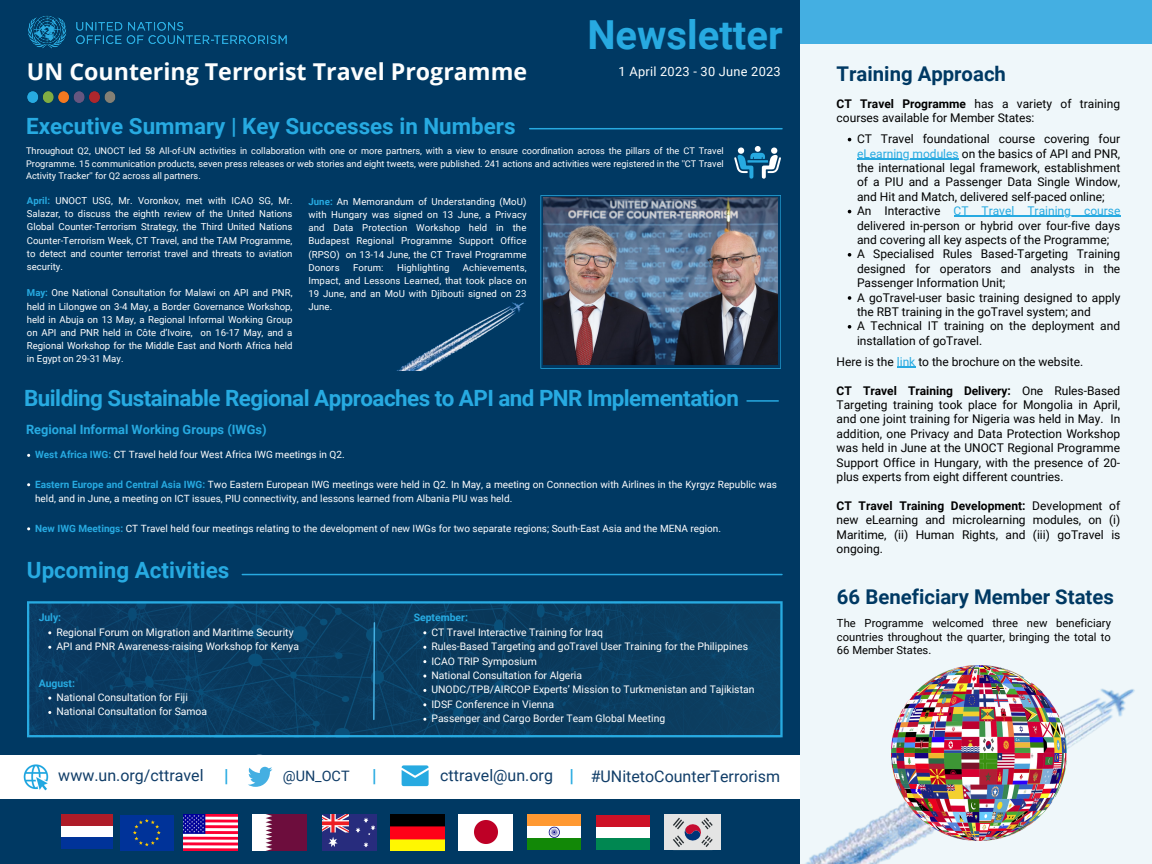
<style>
.page{position:relative;width:1152px;height:864px;background:#003963}
.page>*{position:absolute;margin:0;border:0;box-sizing:border-box;transform-origin:0 0}
.t1{font:700 40px "Roboto";color:#27aae1}
.t2{font:700 23.2px "Open Sans";color:#fdfefe}
.t3{font:700 22.4px "Roboto";letter-spacing:-.025em;color:#27aae1}
.t4{font:700 22.4px "Roboto";color:#27aae1}
.t5{font:700 20.32px "Roboto";color:#003963}
.t6{font:700 18px "Roboto";color:#27aae1}
.t7{font:16px "Roboto";color:#103d68}
.t8{font:14.4px "Roboto";color:#103d68}
.t9{font:700 12.8px "Roboto";color:#27aae1}
.t10{font:12.8px "Roboto";letter-spacing:.02em;color:#fdfefe}
.t11{font:12px/14.4px "Roboto";color:#000;text-align:justify}
.t12{font:11.2px/13.2px "Roboto";color:#000;text-align:justify}
.t13{font:10.4px "Roboto";color:#fff}
.t14{font:700 10.4px "Roboto";color:#27aae1}
.t15{font:10px/14.7px "Roboto";color:#fff}
.t16{font:9.6px/13.2px "Roboto";letter-spacing:.01em;color:#fff;text-align:justify}
.t17{font:9.2px/12.6px "Roboto";color:#fff;text-align:justify}
.s1{font-weight:700;color:#27aae1}
.s2{font-weight:700}
.s3{color:#27aae1}
</style>
<div class="page">
<svg style="left:27px;top:601px;width:756px;height:136px;fill:#0a3b5f"></svg>
<div style="left:0;top:755px;width:801px;height:44px;background:#fff"></div>
<svg style="left:248px;top:766px;width:25px;height:21px"></svg>
<img style="left:23px;top:764px;width:26px;height:27px">
<img style="left:27px;top:91px;width:89px;height:11px">
<hr style="left:242px;top:574px;width:540px;height:1px;background:#27aae1">
<div style="left:800px;top:4px;width:352px;height:860px;background:#eff7fa"></div>
<div style="left:800px;top:0;width:352px;height:44px;background:#44afe2"></div>
<svg style="left:372px;top:621px;width:4px;height:100px"></svg>
<svg style="left:402px;top:765px;width:27px;height:21px"></svg>
<img style="left:28px;top:16px;width:259px;height:33px">
<hr style="left:747px;top:400px;width:31px;height:2px;background:#27aae1">
<hr style="left:530px;top:128px;width:252px;height:1px;background:#27aae1">
<svg style="left:540px;top:195px;width:241px;height:174px"></svg>
<svg style="left:734px;top:146px;width:47px;height:33px"></svg>
<img style="left:544px;top:198px;width:233px;height:167px">
<img style="left:399px;top:302px;width:125px;height:68px">
<hr style="left:857px;top:158px;width:102px;height:1px;background:#27aae1">
<hr style="left:954px;top:216px;width:166px;height:1px;background:#27aae1">
<svg style="left:848px;top:253px;width:3px;height:4px"></svg>
<svg style="left:848px;top:296px;width:3px;height:4px"></svg>
<svg style="left:848px;top:325px;width:3px;height:4px"></svg>
<svg style="left:897px;top:366px;width:18px;height:2px"></svg>
<img style="left:805px;top:688px;width:330px;height:176px">
<img style="left:892px;top:666px;width:174px;height:174px">
<div style="left:61px;top:815px;width:52px;height:22px;background:#fff"></div>
<div style="left:61px;top:815px;width:52px;height:11px;background:#ae1c28"></div>
<div style="left:61px;top:837px;width:52px;height:11px;background:#039"></div>
<div style="left:120px;top:815px;width:54px;height:35px;background:#039"></div>
<svg style="left:133px;top:819px;width:28px;height:27px"></svg>
<img style="left:184px;top:814px;width:54px;height:36px">
<img style="left:322px;top:814px;width:54px;height:36px">
<img style="left:391px;top:814px;width:54px;height:36px">
<img style="left:459px;top:814px;width:54px;height:36px">
<img style="left:252px;top:815px;width:54px;height:36px">
<div style="left:664px;top:815px;width:57px;height:35px;background:#e4e4e4"></div>
<svg style="left:673px;top:818px;width:40px;height:29px"></svg>
<div style="left:528px;top:814px;width:53px;height:12px;background:#ff9932"></div>
<div style="left:528px;top:826px;width:53px;height:12px;background:#fff"></div>
<div style="left:528px;top:838px;width:53px;height:12px;background:#128807"></div>
<svg style="left:549px;top:827px;width:11px;height:11px"></svg>
<div style="left:596px;top:815px;width:54px;height:12px;background:#ce1126"></div>
<div style="left:596px;top:827px;width:54px;height:11px;background:#fff"></div>
<div style="left:596px;top:838px;width:54px;height:12px;background:#008751"></div>
<p class="t2" style="left:27px;top:55px;width:502px">UN Countering Terrorist Travel Programme</p>
<p class="t1" style="left:587px;top:12px;width:197px">Newsletter</p>
<p class="t10" style="left:619px;top:64px;width:164px">1 April 2023 - 30 June 2023</p>
<p class="t4" style="left:26px;top:113px;width:491px">Executive Summary | Key Successes in Numbers</p>
<p class="t17" style="left:26px;top:145px;width:699px">Throughout Q2, UNOCT led 58 All-of-UN activities in collaboration with one or more partners, with a view to ensure coordination across the pillars of the CT Travel Programme. 15 communication products, seven press releases or web stories and eight tweets, were published. 241 actions and activities were registered in the ''CT Travel Activity Tracker'' for Q2 across all partners.</p>
<p class="t16" style="left:308px;top:195px;width:220px"><span class="s1">June:</span> An Memorandum of Understanding (MoU) with Hungary was signed on 13 June, a Privacy and Data Protection Workshop held in the Budapest Regional Programme Support Office (RPSO) on 13-14 June, the CT Travel Programme Donors</p>
<p class="t16" style="left:27px;top:194px;width:267px"><span class="s1">April:</span> UNOCT USG, Mr. Voronkov, met with ICAO SG, Mr.<br>Salazar, to discuss the eighth review of the United Nations Global Counter-Terrorism Strategy, the Third United Nations Counter-Terrorism Week, CT Travel, and the TAM Programme, to detect and counter terrorist travel and threats to aviation security.</p>
<p class="t16" style="left:27px;top:287px;width:267px"><span class="s1">May:</span> One National Consultation for Malawi on API and PNR, held in Lilongwe on 3-4 May, a Border Governance Workshop, held in Abuja on 13 May, a Regional Informal Working Group on API and PNR held in Côte d’Ivoire, on 16-17 May, and a Regional Workshop for the Middle East and North Africa held in Egypt on 29-31 May.</p>
<p class="t16" style="left:308px;top:261px;width:220px;text-indent:155px">Achievements, Impact, and Lessons Learned, that took place on 19 June, and an MoU with Djibouti signed on 23<br>June.</p>
<p class="t16" style="left:353px;top:261px;width:32px">Forum:</p>
<p class="t16" style="left:397px;top:261px;width:54px">Highlighting</p>
<p class="t3" style="left:24px;top:385px;width:716px">Building Sustainable Regional Approaches to API and PNR Implementation</p>
<p class="t9" style="left:26px;top:422px;width:242px">Regional Informal Working Groups (IWGs)</p>
<p class="t15" style="left:35px;top:448px;width:311px"><span class="s1">West Africa IWG:</span> CT Travel held four West Africa IWG meetings in Q2.</p>
<p class="t15" style="left:35px;top:477px;width:743px"><span class="s1">Eastern Europe and Central Asia IWG:</span> Two Eastern European IWG meetings were held in Q2. In May, a meeting on Connection with Airlines in the Kyrgyz Republic was held, and in June, a meeting on ICT issues, PIU connectivity, and lessons learned from Albania PIU was held.</p>
<p class="t15" style="left:35px;top:521px;width:687px"><span class="s1">New IWG Meetings:</span> CT Travel held four meetings relating to the development of new IWGs for two separate regions; South-East Asia and the MENA region.</p>
<p class="t4" style="left:27px;top:558px;width:204px">Upcoming Activities</p>
<p class="t14" style="left:39px;top:612px;width:24px">July:</p>
<p class="t13" style="left:56px;top:626px;width:239px">Regional Forum on Migration and Maritime Security</p>
<p class="t13" style="left:56px;top:641px;width:244px">API and PNR Awareness-raising Workshop for Kenya</p>
<p class="t14" style="left:39px;top:677px;width:38px">August:</p>
<p class="t13" style="left:56px;top:691px;width:133px">National Consultation for Fiji</p>
<p class="t13" style="left:56px;top:706px;width:152px">National Consultation for Samoa</p>
<p class="t14" style="left:414px;top:612px;width:56px">September:</p>
<p class="t13" style="left:431px;top:626px;width:173px">CT Travel Interactive Training for Iraq</p>
<p class="t13" style="left:431px;top:641px;width:318px">Rules-Based Targeting and goTravel User Training for the Philippines</p>
<p class="t13" style="left:431px;top:655px;width:107px">ICAO TRIP Symposium</p>
<p class="t13" style="left:431px;top:669px;width:152px">National Consultation for Algeria</p>
<p class="t13" style="left:431px;top:684px;width:325px">UNODC/TPB/AIRCOP Experts’ Mission to Turkmenistan and Tajikistan</p>
<p class="t13" style="left:431px;top:698px;width:124px">IDSF Conference in Vienna</p>
<p class="t13" style="left:431px;top:713px;width:235px">Passenger and Cargo Border Team Global Meeting</p>
<p class="t7" style="left:58px;top:766px;width:147px">www.un.org/cttravel</p>
<p class="t6" style="left:224px;top:766px;width:6px">|</p>
<p class="t6" style="left:372px;top:766px;width:6px">|</p>
<p class="t6" style="left:569px;top:766px;width:6px">|</p>
<p class="t7" style="left:591px;top:767px;width:191px">#UNitetoCounterTerrorism</p>
<p class="t8" style="left:283px;top:767px;width:68px">@UN_OCT</p>
<p class="t7" style="left:440px;top:766px;width:114px">cttravel@un.org</p>
<p class="t5" style="left:837px;top:63px;width:171px">Training Approach</p>
<p class="t11" style="left:837px;top:96px;width:285px"><span class="s2">CT Travel Programme</span> has a variety of training courses available for Member States:</p>
<p class="t11" style="left:857px;top:132px;width:265px">CT Travel foundational course covering four <span class="s3">eLearning modules</span> on the basics of API and PNR, the international legal framework, establishment of a PIU and a Passenger Data Single Window, and Hit and Match, delivered self-paced online;</p>
<p class="t11" style="left:857px;top:204px;width:265px">An Interactive <span class="s3">CT Travel Training course </span>delivered in-person or hybrid over four-five days and covering all key aspects of the Programme;</p>
<p class="t11" style="left:857px;top:247px;width:265px">A Specialised Rules Based-Targeting Training designed for operators and analysts in the Passenger Information Unit;</p>
<p class="t11" style="left:857px;top:290px;width:265px">A goTravel-user basic training designed to apply the RBT training in the goTravel system; and</p>
<p class="t11" style="left:857px;top:319px;width:265px">A Technical IT training on the deployment and installation of goTravel.</p>
<p class="t11" style="left:837px;top:354px;width:248px">Here is the <span class="s3">link</span> to the brochure on the website.</p>
<p class="t11" style="left:837px;top:383px;width:285px"><span class="s2">CT Travel Training Delivery:</span> One Rules-Based Targeting training took place for Mongolia in April, and one joint training for Nigeria was held in May. In addition, one Privacy and Data Protection Workshop was held in June at the UNOCT Regional Programme Support Office in Hungary, with the presence of 20- plus experts from eight different countries.</p>
<p class="t11" style="left:837px;top:498px;width:285px"><span class="s2">CT Travel Training Development:</span> Development of new eLearning and microlearning modules, on (i)<br>Maritime, (ii) Human Rights, and (iii) goTravel is ongoing.</p>
<p class="t5" style="left:837px;top:586px;width:278px">66 Beneficiary Member States</p>
<p class="t12" style="left:837px;top:617px;width:276px">The Programme welcomed three new beneficiary countries throughout the quarter, bringing the total to 66 Member States.</p>
</div>
